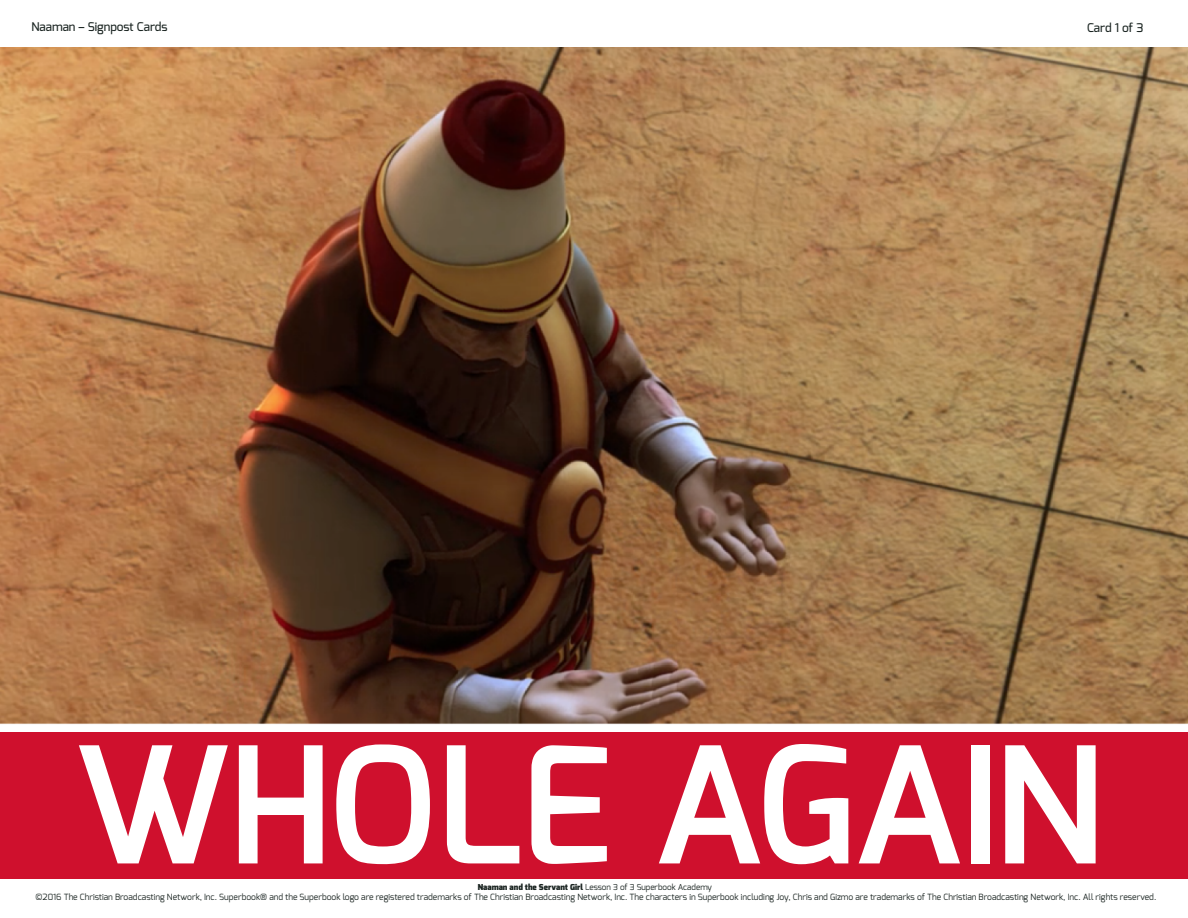
<style>
.page{position:relative;width:1188px;height:918px;background:#fff}
.page>*{position:absolute;margin:0;border:0;box-sizing:border-box;transform-origin:0 0}
.t1{font:600 161.4px "Exo";letter-spacing:-.02em;color:#fff}
.t2{font:500 12px "Exo";color:#1a2421}
.t3{font:8.55px "Exo";color:#1a2421}
.t4{font:8.1px "Exo";color:#1a2421}
.s1{font-weight:900}
</style>
<div class="page">
<img style="left:0;top:47px;width:1188px;height:677px">
<div style="left:0;top:732px;width:1188px;height:147px;background:#cf102d"></div>
<h2 class="t2" style="left:31px;top:19px;width:138px">Naaman – Signpost Cards</h2>
<h2 class="t2" style="left:1087px;top:20px;width:58px">Card 1 of 3</h2>
<h1 class="t1" style="left:73px;top:702px;width:1032px">WHOLE AGAIN</h1>
<p class="t4" style="left:478px;top:882px;width:236px"><span class="s1">Naaman and the Servant Girl</span> Lesson 3 of 3 Superbook Academy</p>
<p class="t3" style="left:36px;top:892px;width:1122px">©2016 The Christian Broadcasting Network, Inc. Superbook® and the Superbook logo are registered trademarks of The Christian Broadcasting Network, Inc. The characters in Superbook including Joy, Chris and Gizmo are trademarks of The Christian Broadcasting Network, Inc. All rights reserved.</p>
</div>
